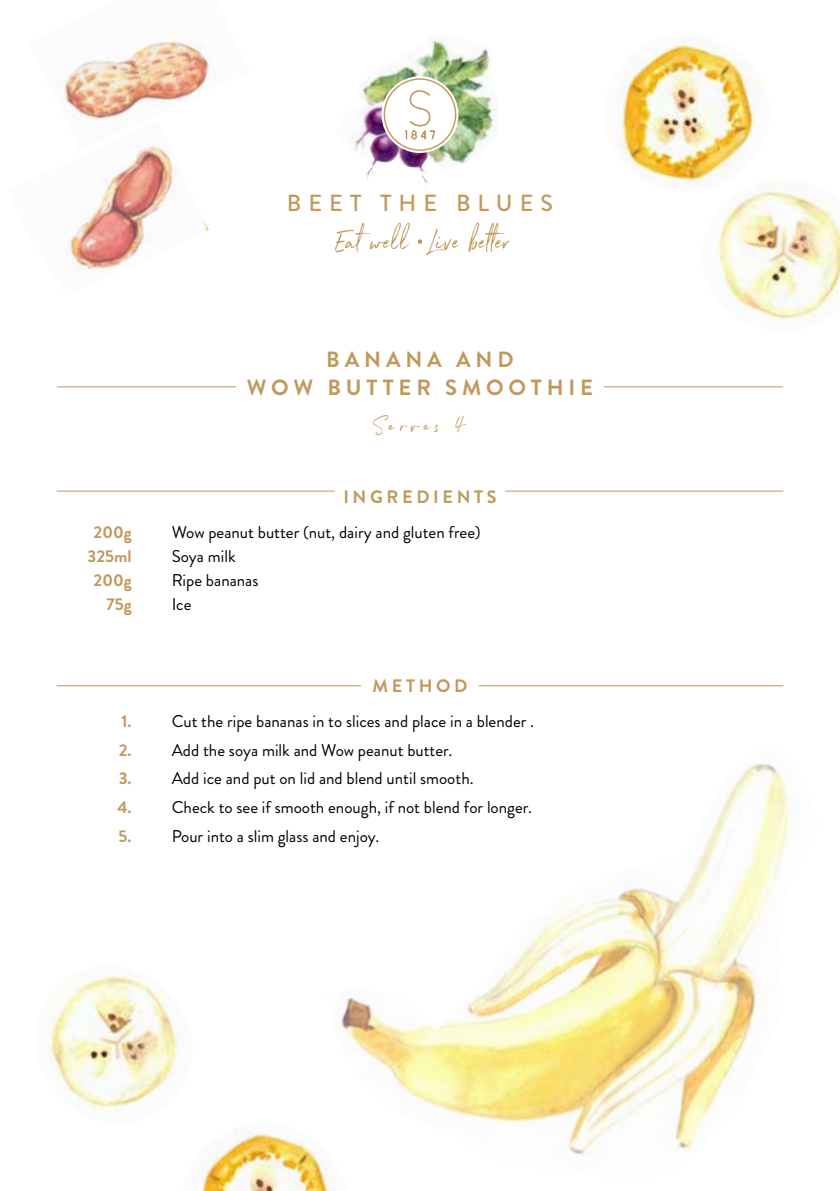
<style>
.page{position:relative;width:840px;height:1191px;background:#fff}
.page>*{position:absolute;margin:0;border:0;box-sizing:border-box;transform-origin:0 0}
.t1{font:500 23.4px "Brandon Grotesque";letter-spacing:.3em;color:#c09a5d}
.t2{font:700 22px/28px "Brandon Grotesque";letter-spacing:.22em;color:#c09a5d;text-align:center}
.t3{font:22px "Northwell Alt";letter-spacing:.2em;color:#c09a5d}
.t4{font:700 18px "Brandon Grotesque";letter-spacing:.2em;color:#c09a5d}
.t5{font:17px/28.8px "Brandon Grotesque";color:#000}
.t6{font:700 17px/28.8px "Brandon Grotesque";color:#c09a5d;text-align:justify}
</style>
<div class="page">
<img style="left:350px;top:129px;width:7px;height:22px">
<img style="left:419px;top:170px;width:9px;height:14px">
<img style="left:365px;top:170px;width:9px;height:9px">
<img style="left:357px;top:35px;width:141px;height:135px">
<svg style="left:381px;top:76px;width:77px;height:77px"></svg>
<svg style="left:383px;top:78px;width:73px;height:73px"></svg>
<svg style="left:335px;top:222px;width:175px;height:33px"></svg>
<hr style="left:57px;top:490px;width:277px;height:1px;background:#c09a5d">
<hr style="left:57px;top:386px;width:179px;height:1px;background:#c09a5d">
<hr style="left:603px;top:386px;width:179px;height:1px;background:#c09a5d">
<hr style="left:57px;top:685px;width:304px;height:1px;background:#c09a5d">
<hr style="left:505px;top:490px;width:277px;height:1px;background:#c09a5d">
<hr style="left:478px;top:685px;width:304px;height:1px;background:#c09a5d">
<img style="left:336px;top:763px;width:457px;height:392px">
<img style="left:608px;top:36px;width:155px;height:152px">
<img style="left:192px;top:1123px;width:154px;height:68px">
<img style="left:701px;top:179px;width:138px;height:147px">
<img style="left:39px;top:966px;width:162px;height:165px">
<img style="left:61px;top:32px;width:158px;height:88px">
<img style="left:63px;top:120px;width:146px;height:157px">
<h1 class="t1" style="left:287px;top:187px;width:267px">BEET THE BLUES</h1>
<p class="t6" style="left:87px;top:521px;width:46px;line-height:24px;text-align:right">200g<br>325ml<br>200g<br>75g</p>
<p class="t6" style="left:117px;top:707px;width:16px">1.<br>2.<br>3.<br>4.<br>5.</p>
<p class="t2" style="left:246px;top:346px;width:348px">BANANA AND<br>WOW BUTTER SMOOTHIE</p>
<p class="t3" style="left:373px;top:409px;width:95px">Serves 4</p>
<p class="t4" style="left:343px;top:484px;width:155px">INGREDIENTS</p>
<p class="t5" style="left:171px;top:521px;width:310px;line-height:24px">Wow peanut butter (nut, dairy and gluten free)<br>Soya milk<br>Ripe bananas<br>Ice</p>
<p class="t4" style="left:372px;top:673px;width:96px">METHOD</p>
<p class="t5" style="left:171px;top:707px;width:364px">Cut the ripe bananas in to slices and place in a blender .<br>Add the soya milk and Wow peanut butter.<br>Add ice and put on lid and blend until smooth.<br>Check to see if smooth enough, if not blend for longer.<br>Pour into a slim glass and enjoy.</p>
</div>
